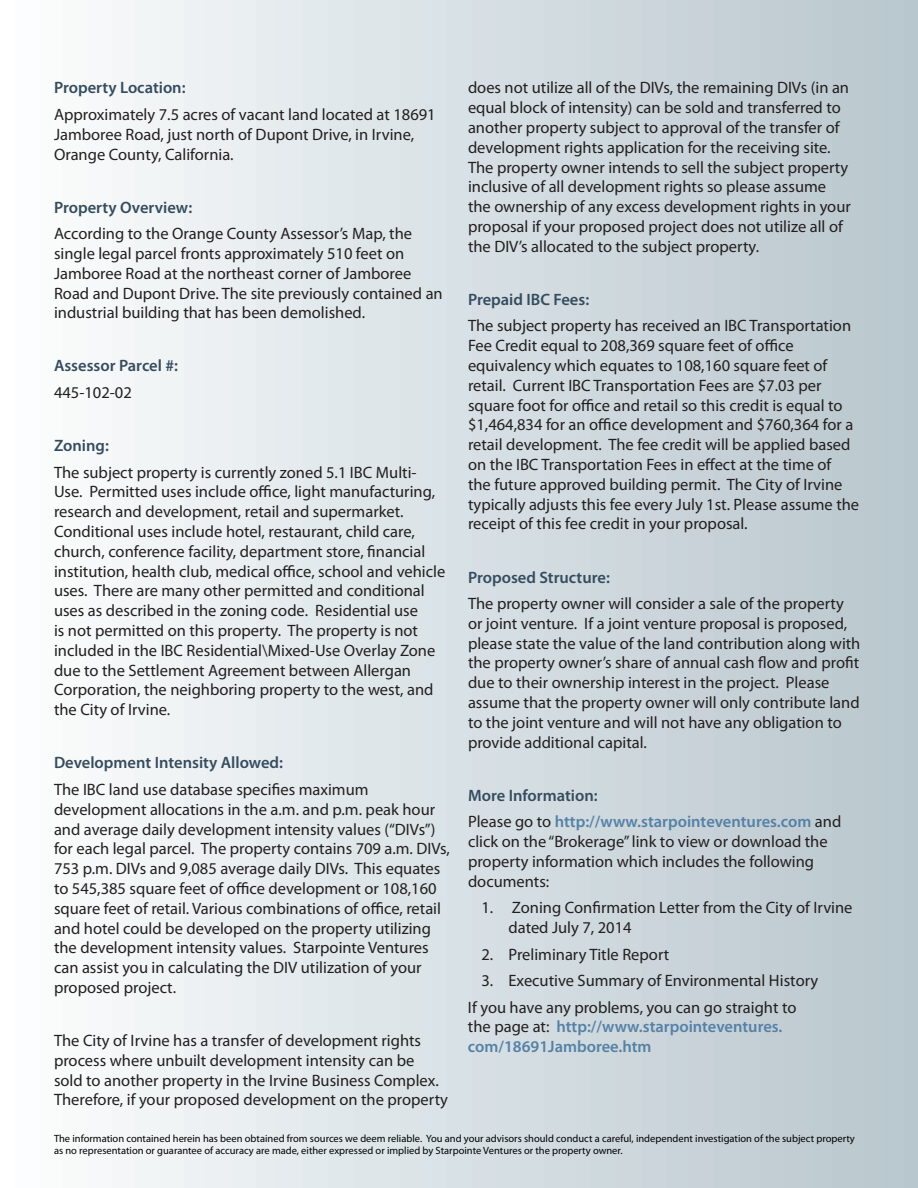
<style>
.page{position:relative;width:918px;height:1188px;background:#fff}
.page>*{position:absolute;margin:0;border:0;box-sizing:border-box;transform-origin:0 0}
.t1{font:16.5px/19.8px "Myriad Pro";color:#231f20}
.t2{font:600 16.5px/26.5px "Myriad Pro";color:#5581a6}
.t3{font:600 16.5px "Myriad Pro";color:#354c5f}
.t4{font:10.5px/12.6px "Myriad Pro";color:#000}
.s1{color:#354c5f}
.s2{font-weight:400;color:#231f20}
</style>
<div class="page">
<div style="left:0;top:0;width:918px;height:1188px;background:linear-gradient(to right,#fcfefe,#b7c5cd)"></div>
<p class="t3" style="left:54px;top:77px;width:133px">Property Location:</p>
<p class="t1" style="left:54px;top:104px;width:383px">Approximately 7.5 acres of vacant land located at 18691<br>Jamboree Road, just north of Dupont Drive, in Irvine,<br>Orange County, California.</p>
<p class="t3" style="left:54px;top:197px;width:140px">Property Overview:</p>
<p class="t1" style="left:54px;top:223px;width:390px">According to the Orange County Assessor’s Map, the single legal parcel fronts approximately 510 feet on Jamboree Road at the northeast corner of Jamboree Road and Dupont Drive. The site previously contained an industrial building that has been demolished.</p>
<p class="t3" style="left:54px;top:355px;width:126px">Assessor Parcel #:</p>
<p class="t1" style="left:54px;top:382px;width:79px">445-102-02</p>
<p class="t3" style="left:54px;top:435px;width:56px">Zoning:</p>
<p class="t1" style="left:54px;top:462px;width:393px">The subject property is currently zoned 5.1 IBC Multi-Use. Permitted uses include office, light manufacturing, research and development, retail and supermarket.<br>Conditional uses include hotel, restaurant, child care, church, conference facility, department store, financial institution, health club, medical office, school and vehicle uses. There are many other permitted and conditional uses as described in the zoning code. Residential use<br>is not permitted on this property. The property is not included in the IBC Residential\Mixed-Use Overlay Zone due to the Settlement Agreement between Allergan Corporation, the neighboring property to the west, and the City of Irvine.</p>
<p class="t3" style="left:54px;top:752px;width:231px">Development Intensity Allowed:</p>
<p class="t1" style="left:54px;top:779px;width:398px">The IBC land use database specifies maximum development allocations in the a.m. and p.m. peak hour and average daily development intensity values (“DIVs”) for each legal parcel. The property contains 709 a.m. DIVs, 753 p.m. DIVs and 9,085 average daily DIVs. This equates to 545,385 square feet of office development or 108,160 square feet of retail. Various combinations of office, retail and hotel could be developed on the property utilizing the development intensity values. Starpointe Ventures can assist you in calculating the DIV utilization of your proposed project.</p>
<p class="t1" style="left:54px;top:1030px;width:396px">The City of Irvine has a transfer of development rights process where unbuilt development intensity can be<br>sold to another property in the Irvine Business Complex.<br>Therefore, if your proposed development on the property</p>
<p class="t1" style="left:468px;top:78px;width:384px">does not utilize all of the DIVs, the remaining DIVs (in an equal block of intensity) can be sold and transferred to another property subject to approval of the transfer of development rights application for the receiving site.<br>The property owner intends to sell the subject property inclusive of all development rights so please assume the ownership of any excess development rights in your proposal if your proposed project does not utilize all of the DIV’s allocated to the subject property.</p>
<p class="t3" style="left:468px;top:289px;width:123px">Prepaid IBC Fees:</p>
<p class="t1" style="left:468px;top:316px;width:393px">The subject property has received an IBC Transportation Fee Credit equal to 208,369 square feet of office equivalency which equates to 108,160 square feet of retail. Current IBC Transportation Fees are $7.03 per square foot for office and retail so this credit is equal to $1,464,834 for an office development and $760,364 for a retail development. The fee credit will be applied based on the IBC Transportation Fees in effect at the time of<br>the future approved building permit. The City of Irvine typically adjusts this fee every July 1st. Please assume the receipt of this fee credit in your proposal.</p>
<p class="t3" style="left:468px;top:566px;width:143px">Proposed Structure:</p>
<p class="t1" style="left:468px;top:593px;width:394px">The property owner will consider a sale of the property or joint venture. If a joint venture proposal is proposed, please state the value of the land contribution along with the property owner’s share of annual cash flow and profit due to their ownership interest in the project. Please assume that the property owner will only contribute land to the joint venture and will not have any obligation to provide additional capital.</p>
<p class="t2" style="left:468px;top:782px;width:375px"><span class="s1">More Information:<br></span><span class="s2">Please go to</span> http://www.starpointeventures.com <span class="s2">and</span></p>
<p class="t1" style="left:468px;top:831px;width:361px">click on the “Brokerage” link to view or download the property information which includes the following documents:</p>
<p class="t1" style="left:508px;top:898px;width:346px;text-indent:-27px">1. Zoning Confirmation Letter from the City of Irvine dated July 7, 2014</p>
<p class="t1" style="left:481px;top:944px;width:189px">2. Preliminary Title Report</p>
<p class="t1" style="left:468px;top:967px;width:352px;line-height:26.5px;text-indent:14px">3. Executive Summary of Environmental History<br>If you have any problems, you can go straight to</p>
<p class="t2" style="left:468px;top:1017px;width:316px;line-height:19.8px"><span class="s2">the page at:</span> http://www.starpointeventures. com/18691Jamboree.htm</p>
<p class="t4" style="left:54px;top:1132px;width:802px">The information contained herein has been obtained from sources we deem reliable. You and your advisors should conduct a careful, independent investigation of the subject property as no representation or guarantee of accuracy are made, either expressed or implied by Starpointe Ventures or the property owner.</p>
</div>
